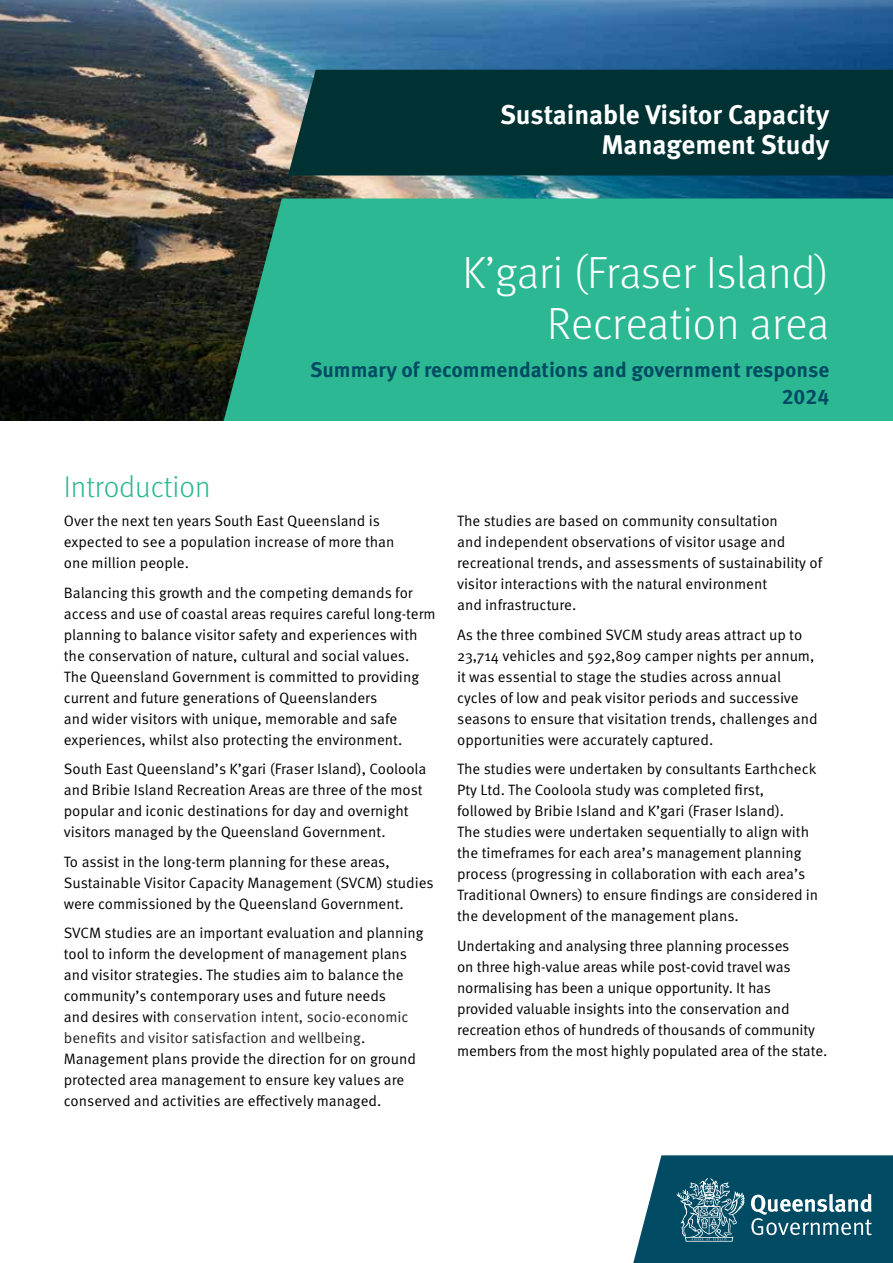
<style>
.page{position:relative;width:893px;height:1263px;background:#fff}
.page>*{position:absolute;margin:0;border:0;box-sizing:border-box;transform-origin:0 0}
.t1{font:300 45px/51px "Meta OT";color:#fff;text-align:right}
.t2{font:300 30px "Meta OT";color:#2bb892}
.t3{font:700 27px/30px "Meta OT";color:#fff;text-align:right}
.t4{font:700 21px/27px "Meta OT";color:#004b64;text-align:right}
.t5{font:15px/21px "Meta OT Norm";color:#000}
.s1{color:#222}
</style>
<div class="page">
<svg style="left:633px;top:1155px;width:260px;height:108px"></svg>
<img style="left:0;top:0;width:893px;height:421px">
<div style="left:288px;top:70px;width:605px;height:105px;background:#003133"></div>
<div style="left:224px;top:198px;width:669px;height:223px;background:#2bb892"></div>
<h3 class="t3" style="left:500px;top:100px;width:331px">Sustainable Visitor Capacity<br>Management Study</h3>
<h1 class="t1" style="left:462px;top:248px;width:368px">K’gari (Fraser Island)<br>Recreation area</h1>
<h3 class="t4" style="left:310px;top:357px;width:520px">Summary of recommendations and government response<br>2024</h3>
<h2 class="t2" style="left:64px;top:469px;width:148px">Introduction</h2>
<p class="t5" style="left:64px;top:511px;width:332px">Over the next ten years South East Queensland is expected to see a population increase of more than one million people.</p>
<p class="t5" style="left:64px;top:582px;width:373px">Balancing this growth and the competing demands for access and use of coastal areas requires careful long-term planning to balance visitor safety and experiences with the conservation of nature, cultural and social values.<br>The Queensland Government is committed to providing current and future generations of Queenslanders<br>and wider visitors with unique, memorable and safe experiences, whilst also protecting the environment.</p>
<p class="t5" style="left:64px;top:759px;width:364px">South East Queensland’s K’gari (Fraser Island), Cooloola and Bribie Island Recreation Areas are three of the most popular and iconic destinations for day and overnight visitors managed by the Queensland Government.</p>
<p class="t5" style="left:64px;top:851px;width:372px">To assist in the long-term planning for these areas,<br>Sustainable Visitor Capacity Management (SVCM) studies were commissioned by the Queensland Government.</p>
<p class="t5" style="left:64px;top:923px;width:361px">SVCM studies are an important evaluation and planning tool to inform the development of management plans and visitor strategies. The studies aim to balance the community’s contemporary uses and future needs<br>and desires with <span class="s1">conservation intent, socio-economic benefits and visitor satisfaction and wellbeing</span>.<br>Management plans provide the direction for on ground protected area management to ensure key values are conserved and activities are effectively managed.</p>
<p class="t5" style="left:457px;top:511px;width:367px">The studies are based on community consultation<br>and independent observations of visitor usage and recreational trends, and assessments of sustainability of visitor interactions with the natural environment<br>and infrastructure.</p>
<p class="t5" style="left:457px;top:624px;width:362px">As the three combined SVCM study areas attract up to 23,714 vehicles and 592,809 camper nights per annum, it was essential to stage the studies across annual cycles of low and peak visitor periods and successive seasons to ensure that visitation trends, challenges and opportunities were accurately captured.</p>
<p class="t5" style="left:457px;top:759px;width:363px">The studies were undertaken by consultants Earthcheck Pty Ltd. The Cooloola study was completed first, followed by Bribie Island and K’gari (Fraser Island).<br>The studies were undertaken sequentially to align with the timeframes for each area’s management planning process (progressing in collaboration with each area’s Traditional Owners) to ensure findings are considered in the development of the management plans.</p>
<p class="t5" style="left:457px;top:935px;width:372px">Undertaking and analysing three planning processes<br>on three high-value areas while post-covid travel was normalising has been a unique opportunity. It has provided valuable insights into the conservation and recreation ethos of hundreds of thousands of community members from the most highly populated area of the state.</p>
</div>
